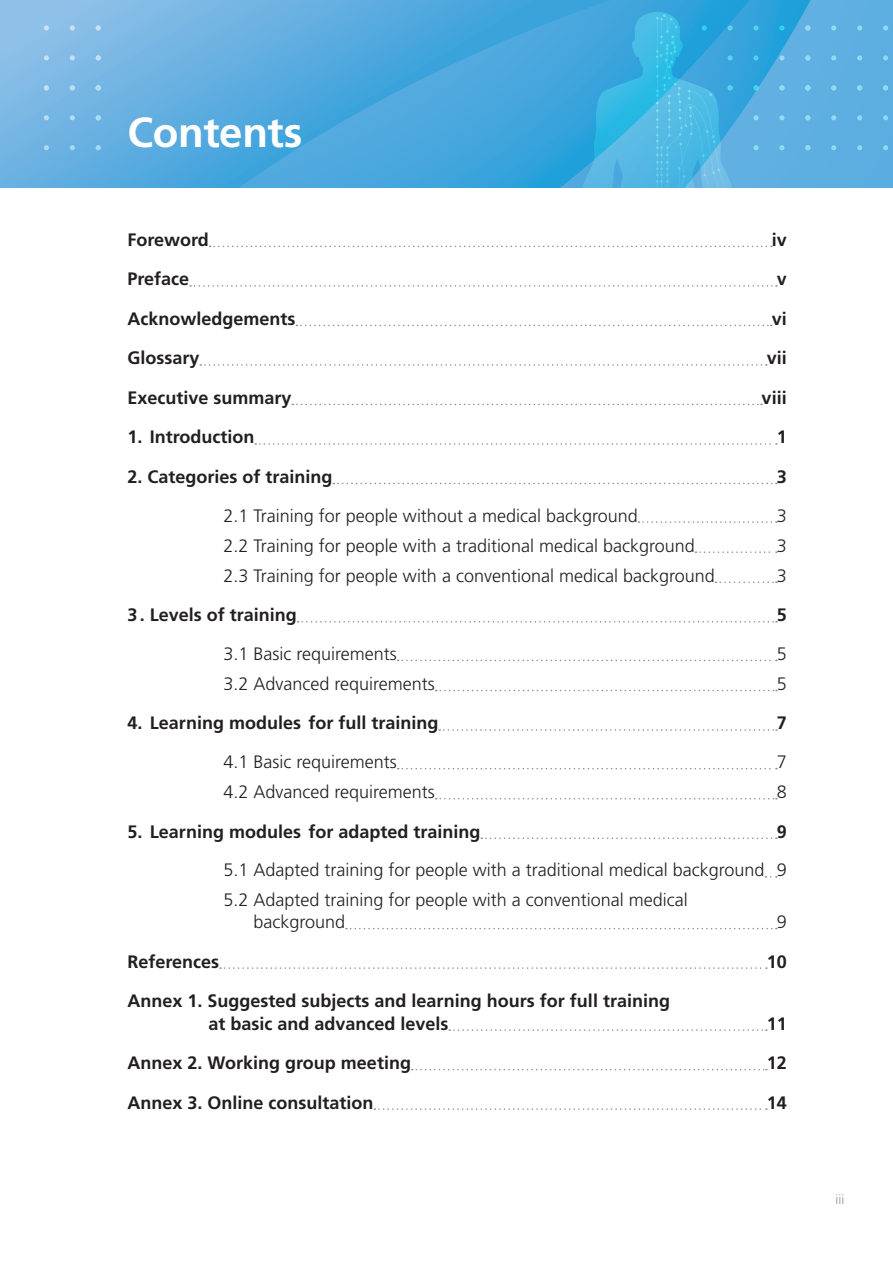
<style>
.page{position:relative;width:893px;height:1263px;background:#fff}
.page>*{position:absolute;margin:0;border:0;box-sizing:border-box;transform-origin:0 0}
.t1{font:700 42px "Frutiger";letter-spacing:-.005em;color:#fff}
.t2{font:300 18px/30.2px "Frutiger LT Std";color:#231f20}
.t3{font:700 18px/22.5px "Frutiger";color:#231f20}
.t4{font:300 13.5px "Frutiger LT Std";color:#949698}
</style>
<div class="page">
<svg style="left:0;top:0;width:893px;height:187px;background:#7bb8e4"></svg>
<svg style="left:22px;top:0;width:822px;height:187px;background:#59ade0"></svg>
<svg style="left:23px;top:14px;width:870px;height:173px;background:#53acdf"></svg>
<svg style="left:210px;top:246px;width:562px;height:1px"></svg>
<svg style="left:190px;top:285px;width:587px;height:2px"></svg>
<svg style="left:296px;top:325px;width:476px;height:1px"></svg>
<svg style="left:200px;top:364px;width:567px;height:2px"></svg>
<svg style="left:292px;top:404px;width:470px;height:1px"></svg>
<svg style="left:255px;top:443px;width:522px;height:2px"></svg>
<svg style="left:333px;top:483px;width:444px;height:1px"></svg>
<svg style="left:638px;top:521px;width:139px;height:2px"></svg>
<svg style="left:695px;top:551px;width:82px;height:2px"></svg>
<svg style="left:715px;top:581px;width:62px;height:2px"></svg>
<svg style="left:298px;top:621px;width:479px;height:1px"></svg>
<svg style="left:398px;top:660px;width:379px;height:1px"></svg>
<svg style="left:436px;top:690px;width:341px;height:1px"></svg>
<svg style="left:439px;top:729px;width:338px;height:2px"></svg>
<svg style="left:398px;top:768px;width:379px;height:1px"></svg>
<svg style="left:436px;top:798px;width:341px;height:1px"></svg>
<svg style="left:481px;top:837px;width:296px;height:2px"></svg>
<svg style="left:765px;top:876px;width:12px;height:2px"></svg>
<svg style="left:346px;top:928px;width:431px;height:1px"></svg>
<svg style="left:220px;top:967px;width:547px;height:2px"></svg>
<svg style="left:449px;top:1029px;width:318px;height:2px"></svg>
<svg style="left:412px;top:1069px;width:355px;height:1px"></svg>
<svg style="left:374px;top:1108px;width:393px;height:2px"></svg>
<h1 class="t1" style="left:128px;top:107px;width:176px">Contents</h1>
<p class="t3" style="left:128px;top:228px;width:83px">Foreword</p>
<p class="t3" style="left:772px;top:228px;width:17px">iv</p>
<p class="t3" style="left:128px;top:268px;width:63px">Preface</p>
<p class="t3" style="left:777px;top:268px;width:12px">v</p>
<p class="t3" style="left:128px;top:307px;width:170px">Acknowledgements</p>
<p class="t3" style="left:772px;top:307px;width:17px">vi</p>
<p class="t3" style="left:128px;top:347px;width:73px">Glossary</p>
<p class="t3" style="left:767px;top:347px;width:22px">vii</p>
<p class="t3" style="left:128px;top:386px;width:166px">Executive summary</p>
<p class="t3" style="left:762px;top:386px;width:27px">viii</p>
<p class="t3" style="left:128px;top:426px;width:128px">1. Introduction</p>
<p class="t3" style="left:777px;top:426px;width:12px">1</p>
<p class="t3" style="left:128px;top:465px;width:207px">2. Categories of training</p>
<p class="t3" style="left:777px;top:465px;width:12px">3</p>
<p class="t2" style="left:224px;top:500px;width:416px">2.1 Training for people without a medical background</p>
<p class="t2" style="left:777px;top:500px;width:12px">3</p>
<p class="t2" style="left:224px;top:531px;width:473px">2.2 Training for people with a traditional medical background</p>
<p class="t2" style="left:777px;top:531px;width:12px">3</p>
<p class="t2" style="left:224px;top:561px;width:493px">2.3 Training for people with a conventional medical background</p>
<p class="t2" style="left:777px;top:561px;width:12px">3</p>
<p class="t3" style="left:128px;top:603px;width:171px">3. Levels of training</p>
<p class="t3" style="left:777px;top:603px;width:12px">5</p>
<p class="t2" style="left:224px;top:639px;width:175px">3.1 Basic requirements</p>
<p class="t2" style="left:777px;top:639px;width:12px">5</p>
<p class="t2" style="left:224px;top:669px;width:213px">3.2 Advanced requirements</p>
<p class="t2" style="left:777px;top:669px;width:12px">5</p>
<p class="t3" style="left:128px;top:712px;width:312px">4. Learning modules for full training</p>
<p class="t3" style="left:777px;top:712px;width:12px">7</p>
<p class="t2" style="left:224px;top:747px;width:175px">4.1 Basic requirements</p>
<p class="t2" style="left:777px;top:747px;width:12px">7</p>
<p class="t2" style="left:224px;top:777px;width:213px">4.2 Advanced requirements</p>
<p class="t2" style="left:777px;top:777px;width:12px">8</p>
<p class="t3" style="left:128px;top:820px;width:354px">5. Learning modules for adapted training</p>
<p class="t3" style="left:777px;top:820px;width:12px">9</p>
<p class="t2" style="left:224px;top:855px;width:565px">5.1 Adapted training for people with a traditional medical background 9<br>5.2 Adapted training for people with a conventional medical</p>
<p class="t2" style="left:254px;top:907px;width:93px">background</p>
<p class="t2" style="left:777px;top:907px;width:12px">9</p>
<p class="t3" style="left:128px;top:950px;width:93px">References</p>
<p class="t3" style="left:767px;top:950px;width:22px">10</p>
<p class="t3" style="left:208px;top:989px;width:463px;text-indent:-81px">Annex 1. Suggested subjects and learning hours for full training at basic and advanced levels</p>
<p class="t3" style="left:767px;top:1012px;width:22px">11</p>
<p class="t3" style="left:128px;top:1051px;width:285px">Annex 2. Working group meeting</p>
<p class="t3" style="left:767px;top:1051px;width:22px">12</p>
<p class="t3" style="left:128px;top:1091px;width:248px">Annex 3. Online consultation</p>
<p class="t3" style="left:767px;top:1091px;width:22px">14</p>
<p class="t4" style="left:835px;top:1192px;width:10px">iii</p>
</div>
